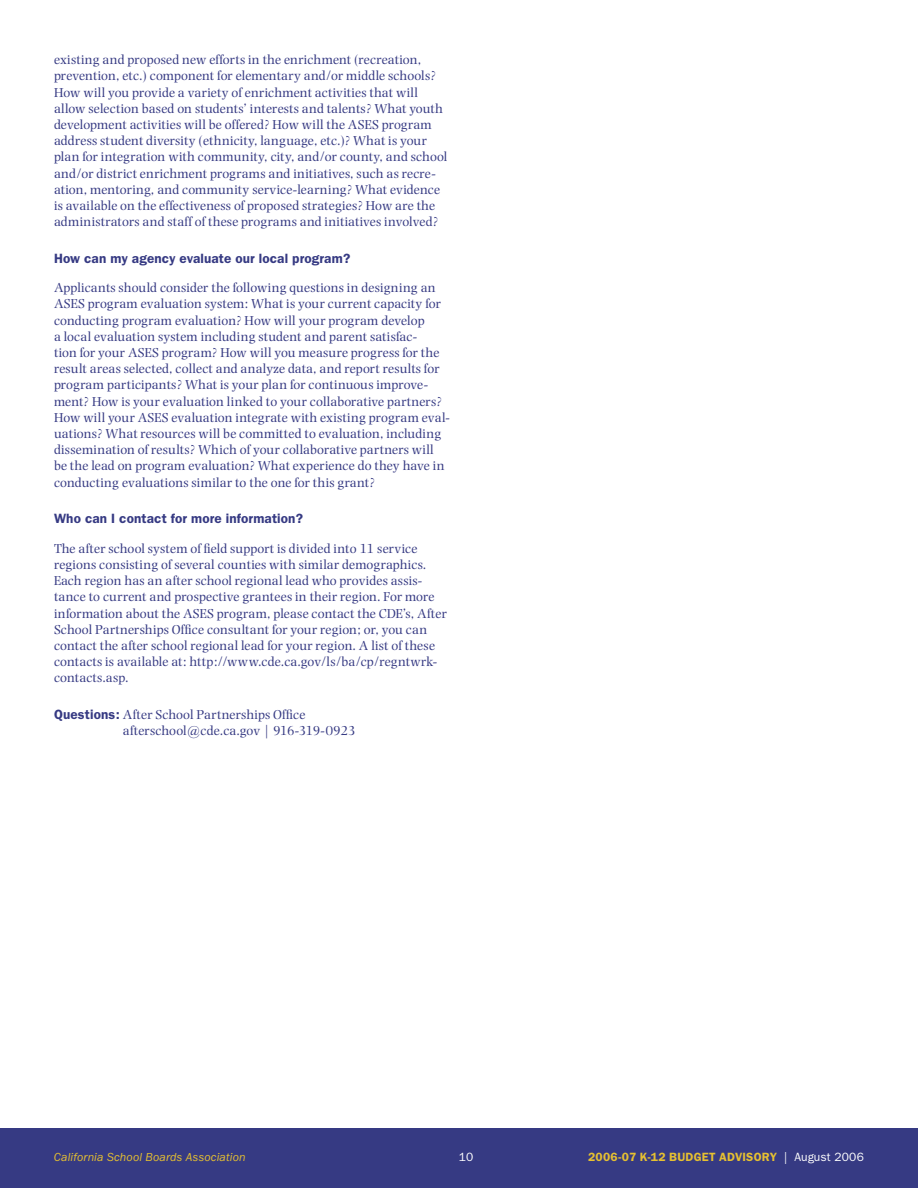
<style>
.page{position:relative;width:918px;height:1188px;background:#fff}
.page>*{position:absolute;margin:0;border:0;box-sizing:border-box;transform-origin:0 0}
.Body{font:13.5px/16.2px "Photina";letter-spacing:.01em;color:#363a83}
.Subhead{font:600 13.5px "Franklin Gothic";letter-spacing:.01em;color:#363a83}
.t1{font:600 12px "Franklin Gothic";letter-spacing:.02em;color:#e6c031}
.t2{font:italic 12px "Franklin Gothic";letter-spacing:.01em;color:#e6c031}
.t3{font:12px "Franklin Gothic";color:#fff}
.s1{font-family:"Franklin Gothic";font-weight:600}
.s2{font-weight:400;color:#fff}
</style>
<div class="page">
<div style="left:0;top:1128px;width:918px;height:60px;background:#363a83"></div>
<p class="Body" style="left:54px;top:52px;width:395px">existing and proposed new efforts in the enrichment (recreation, prevention, etc.) component for elementary and/or middle schools?<br>How will you provide a variety of enrichment activities that will allow selection based on students’ interests and talents? What youth development activities will be offered? How will the ASES program address student diversity (ethnicity, language, etc.)? What is your plan for integration with community, city, and/or county, and school and/or district enrichment programs and initiatives, such as recre&shy;ation, mentoring, and community service-learning? What evidence is available on the effectiveness of proposed strategies? How are the administrators and staff of these programs and initiatives involved?</p>
<p class="Subhead" style="left:54px;top:250px;width:298px">How can my agency evaluate our local program?</p>
<p class="Body" style="left:54px;top:280px;width:398px">Applicants should consider the following questions in designing an ASES program evaluation system: What is your current capacity for conducting program evaluation? How will your program develop<br>a local evaluation system including student and parent satisfac-<br>tion for your ASES program? How will you measure progress for the result areas selected, collect and analyze data, and report results for program participants? What is your plan for continuous improve&shy;ment? How is your evaluation linked to your collaborative partners?<br>How will your ASES evaluation integrate with existing program eval&shy;uations? What resources will be committed to evaluation, including dissemination of results? Which of your collaborative partners will be the lead on program evaluation? What experience do they have in conducting evaluations similar to the one for this grant?</p>
<p class="Subhead" style="left:54px;top:511px;width:251px">Who can I contact for more information?</p>
<p class="Body" style="left:54px;top:540px;width:394px">The after school system of field support is divided into 11 service regions consisting of several counties with similar demographics.<br>Each region has an after school regional lead who provides assis&shy;tance to current and prospective grantees in their region. For more information about the ASES program, please contact the CDE’s, After School Partnerships Office consultant for your region; or, you can contact the after school regional lead for your region. A list of these contacts is available at: http://www.cde.ca.gov/ls/ba/cp/regntwrk&shy;contacts.asp.</p>
<p class="Body" style="left:123px;top:706px;width:234px;text-indent:-69px"><span class="s1">Questions:</span> After School Partnerships Office afterschool@cde.ca.gov | 916-319-0923</p>
<p class="t2" style="left:54px;top:1151px;width:193px">California School Boards Association</p>
<p class="t3" style="left:459px;top:1150px;width:16px">10</p>
<p class="t1" style="left:588px;top:1150px;width:277px">2006-07 K-12 BUDGET ADVISORY <span class="s2">| August 2006</span></p>
</div>
